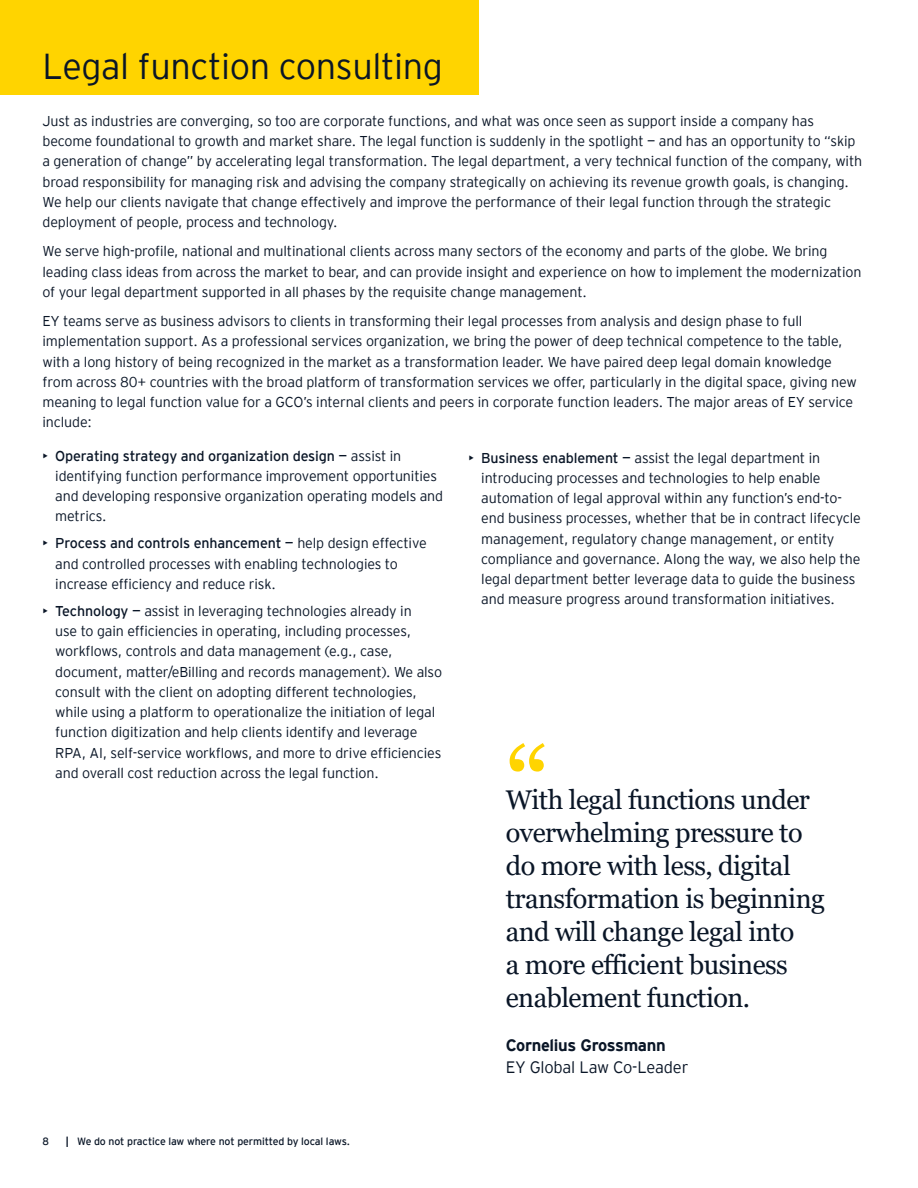
<style>
.page{position:relative;width:918px;height:1188px;background:#fff}
.page>*{position:absolute;margin:0;border:0;box-sizing:border-box;transform-origin:0 0}
.t1{font:108px "Georgia";color:#ffd400}
.t2{font:300 36px "EY Interstate";letter-spacing:-.01em;color:#0a1627}
.t3{font:27px/33px "Georgia";letter-spacing:-.02em;color:#0a1627}
.t4{font:300 16.5px "EY Interstate";letter-spacing:-.01em;color:#0a1627}
.t5{font:700 16.5px "EY Interstate";letter-spacing:-.02em;color:#0a1627}
.t6{font:300 14.25px/20.2px "EY Interstate";letter-spacing:-.01em;color:#0a1627}
.t7{font:10.5px "EY Interstate";letter-spacing:-.01em;color:#0a1627}
.s1{font-style:inherit}
.s2{font-weight:700}
</style>
<div class="page">
<div style="left:0;top:0;width:478px;height:95px;background:#ffd400"></div>
<h2 class="t2" style="left:43px;top:40px;width:402px">Legal function consulting</h2>
<p class="t6" style="left:43px;top:110px;width:821px">Just as industries are converging, so too are corporate functions, and what was once seen as support inside a company has become foundational to growth and market share. The legal function is suddenly in the spotlight — and has an opportunity to “skip a generation of change” by accelerating legal transformation. The legal department, a very technical function of the company, with broad responsibility for managing risk and advising the company strategically on achieving its revenue growth goals, is changing.<br>We help our clients navigate that change effectively and improve the performance of their legal function through the strategic deployment of people, process and technology.</p>
<p class="t6" style="left:43px;top:240px;width:821px">We serve high-profile, national and multinational clients across many sectors of the economy and parts of the globe. We bring leading class ideas from across the market to bear, and can provide insight and experience on how to implement the modernization of your legal department supported in all phases by the requisite change management.</p>
<p class="t6" style="left:43px;top:310px;width:816px">EY teams serve as business advisors to clients in transforming their legal processes from analysis and design phase to full implementation support. As a professional services organization, we bring the power of deep technical competence to the table, with a long history of being recognized in the market as a transformation leader. We have paired deep legal domain knowledge from across 80+ countries with the broad platform of transformation services we offer, particularly in the digital space, giving new meaning to legal function value for a GCO’s internal clients and peers in corporate function leaders. The major areas of EY service include:</p>
<p class="t6" style="left:55px;top:445px;width:389px;text-indent:-13px">• <span class="s1">Operating strategy and organization design —</span> assist in identifying function performance improvement opportunities and developing responsive organization operating models and metrics.</p>
<p class="t6" style="left:55px;top:532px;width:373px;text-indent:-13px">• <span class="s1">Process and controls enhancement —</span> help design effective and controlled processes with enabling technologies to increase efficiency and reduce risk.</p>
<p class="t6" style="left:55px;top:600px;width:388px;text-indent:-13px">• <span class="s1">Technology —</span> assist in leveraging technologies already in<br>use to gain efficiencies in operating, including processes, workflows, controls and data management (e.g., case, document, matter/eBilling and records management). We also consult with the client on adopting different technologies, while using a platform to operationalize the initiation of legal function digitization and help clients identify and leverage RPA, AI, self-service workflows, and more to drive efficiencies and overall cost reduction across the legal function.</p>
<p class="t7" style="left:43px;top:1133px;width:8px">8</p>
<p class="t7" style="left:66px;top:1133px;width:286px"><span class="s2">|</span> We do not practice law where not permitted by local laws.</p>
<p class="t6" style="left:481px;top:447px;width:381px;text-indent:-13px">• <span class="s1">Business enablement —</span> assist the legal department in introducing processes and technologies to help enable automation of legal approval within any function’s end-to&shy;end business processes, whether that be in contract lifecycle management, regulatory change management, or entity compliance and governance. Along the way, we also help the legal department better leverage data to guide the business and measure progress around transformation initiatives.</p>
<h1 class="t1" style="left:505px;top:721px;width:46px">“</h1>
<h3 class="t3" style="left:506px;top:784px;width:321px">With legal functions under overwhelming pressure to do more with less, digital transformation is beginning and will change legal into<br>a more efficient business enablement function.</h3>
<p class="t5" style="left:506px;top:1033px;width:161px">Cornelius Grossmann</p>
<p class="t4" style="left:506px;top:1056px;width:184px">EY Global Law Co-Leader</p>
</div>
